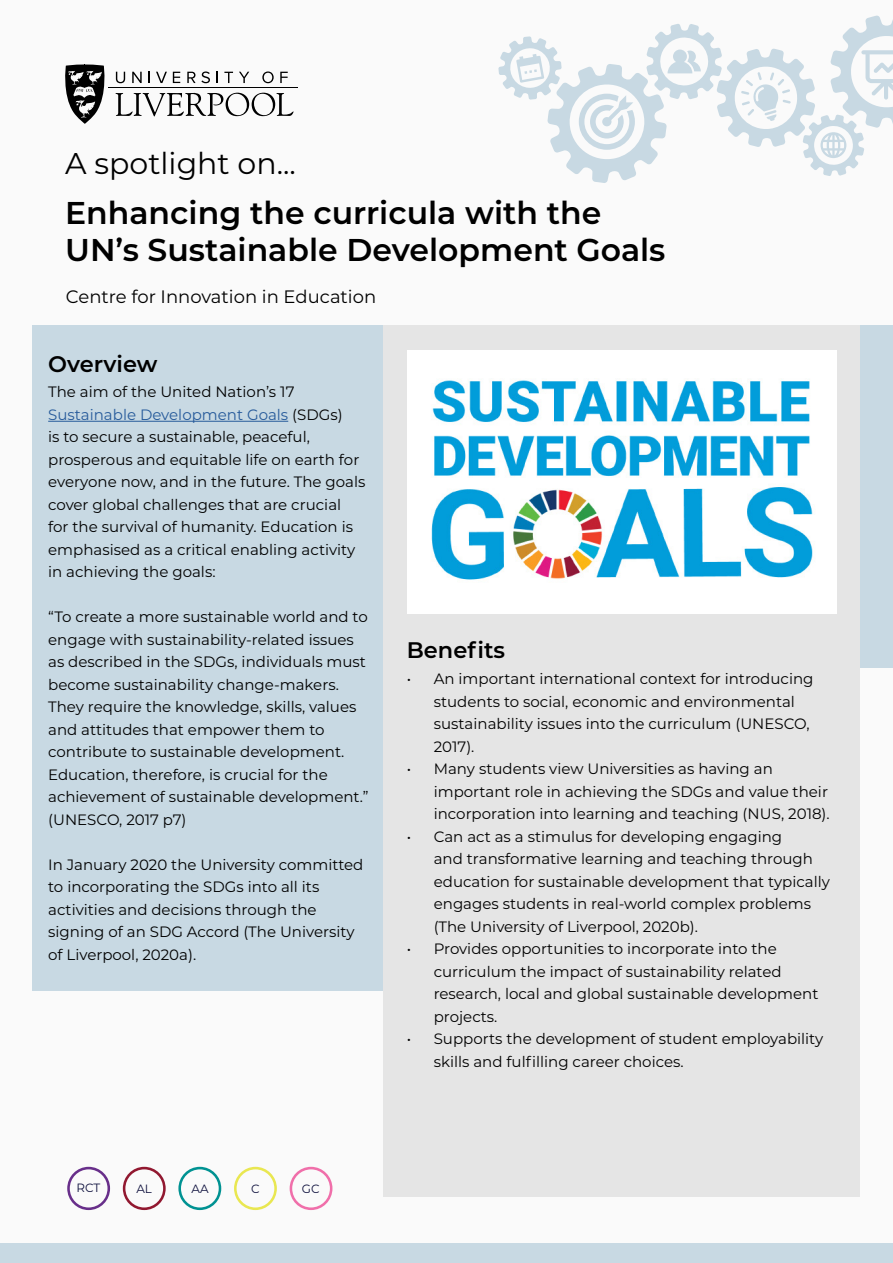
<style>
.page{position:relative;width:893px;height:1263px;background:#fafafa}
.page>*{position:absolute;margin:0;border:0;box-sizing:border-box;transform-origin:0 0}
.t1{font:600 31.5px "Montserrat";color:#000}
.Designing{font:30px "Montserrat";color:#000}
.Sub_heading{font:600 22.5px "Montserrat";color:#000}
.CIE{font:18px "Montserrat";color:#000}
.Paragraph{font:15px/22.5px "Montserrat";color:#000}
.t2{font:12px "Montserrat";color:#0e103d}
.s1{color:#275b9b}
</style>
<div class="page">
<div style="left:0;top:1244px;width:892px;height:19px;background:#c8d9e3"></div>
<div style="left:32px;top:325px;width:352px;height:666px;background:#c8d9e3"></div>
<div style="left:384px;top:325px;width:476px;height:871px;background:#e5e5e5"></div>
<div style="left:860px;top:325px;width:33px;height:342px;background:#c8d9e3"></div>
<div style="left:407px;top:350px;width:430px;height:264px;background:#fff"></div>
<img style="left:431px;top:378px;width:382px;height:202px">
<svg style="left:498px;top:15px;width:395px;height:168px"></svg>
<svg style="left:65px;top:64px;width:40px;height:60px"></svg>
<hr style="left:108px;top:88px;width:190px;height:1px;background:#000">
<svg style="left:173px;top:72px;width:7px;height:11px"></svg>
<svg style="left:156px;top:72px;width:11px;height:11px"></svg>
<svg style="left:132px;top:72px;width:10px;height:11px"></svg>
<svg style="left:116px;top:72px;width:9px;height:11px"></svg>
<svg style="left:280px;top:72px;width:8px;height:11px"></svg>
<svg style="left:239px;top:72px;width:10px;height:11px"></svg>
<svg style="left:224px;top:72px;width:9px;height:11px"></svg>
<svg style="left:262px;top:71px;width:12px;height:12px"></svg>
<svg style="left:216px;top:72px;width:2px;height:11px"></svg>
<svg style="left:187px;top:71px;width:23px;height:12px"></svg>
<svg style="left:115px;top:92px;width:178px;height:24px"></svg>
<div style="left:67px;top:1167px;width:43px;height:43px;border:3px solid #682f8a;border-radius:50%"></div>
<div style="left:123px;top:1167px;width:43px;height:43px;border:3px solid #911830;border-radius:50%"></div>
<svg style="left:178px;top:1167px;width:43px;height:43px"></svg>
<div style="left:234px;top:1167px;width:43px;height:43px;border:3px solid #e9e751;border-radius:50%"></div>
<div style="left:290px;top:1167px;width:42px;height:43px;border:3px solid #f06faa;border-radius:50%"></div>
<hr style="left:48px;top:421px;width:240px;height:1px;background:#275b9b">
<h1 class="Designing" style="left:65px;top:142px;width:232px">A spotlight on...</h1>
<h2 class="t1" style="left:65px;top:190px;width:538px">Enhancing the curricula with the</h2>
<h2 class="t1" style="left:65px;top:228px;width:602px">UN’s Sustainable Development Goals</h2>
<h3 class="CIE" style="left:66px;top:285px;width:312px">Centre for Innovation in Education</h3>
<h4 class="Sub_heading" style="left:48px;top:348px;width:111px">Overview</h4>
<p class="Paragraph" style="left:48px;top:380px;width:248px">The aim of the United Nation’s 17</p>
<p class="Paragraph" style="left:48px;top:403px;width:319px"><span class="s1">Sustainable Development Goals</span> (SDGs)<br>is to secure a sustainable, peaceful, prosperous and equitable life on earth for everyone now, and in the future. The goals cover global challenges that are crucial<br>for the survival of humanity. Education is emphasised as a critical enabling activity in achieving the goals:</p>
<p class="Paragraph" style="left:48px;top:605px;width:322px">“To create a more sustainable world and to engage with sustainability-related issues as described in the SDGs, individuals must become sustainability change-makers.<br>They require the knowledge, skills, values and attitudes that empower them to contribute to sustainable development.<br>Education, therefore, is crucial for the achievement of sustainable development.” (UNESCO, 2017 p7)</p>
<p class="Paragraph" style="left:48px;top:853px;width:317px">In January 2020 the University committed to incorporating the SDGs into all its activities and decisions through the signing of an SDG Accord (The University of Liverpool, 2020a).</p>
<h4 class="Sub_heading" style="left:407px;top:634px;width:100px">Benefits</h4>
<p class="Paragraph" style="left:434px;top:667px;width:381px;text-indent:-27px">• An important international context for introducing students to social, economic and environmental sustainability issues into the curriculum (UNESCO, 2017).</p>
<p class="Paragraph" style="left:434px;top:757px;width:397px;text-indent:-27px">• Many students view Universities as having an important role in achieving the SDGs and value their incorporation into learning and teaching (NUS, 2018).</p>
<p class="Paragraph" style="left:434px;top:825px;width:398px;text-indent:-27px">• Can act as a stimulus for developing engaging<br>and transformative learning and teaching through education for sustainable development that typically engages students in real-world complex problems (The University of Liverpool, 2020b).</p>
<p class="Paragraph" style="left:434px;top:937px;width:386px;text-indent:-27px">• Provides opportunities to incorporate into the curriculum the impact of sustainability related research, local and global sustainable development projects.</p>
<p class="Paragraph" style="left:434px;top:1027px;width:391px;text-indent:-27px">• Supports the development of student employability skills and fulfilling career choices.</p>
<p class="t2" style="left:77px;top:1180px;width:25px">RCT</p>
<p class="t2" style="left:136px;top:1180px;width:17px">AL</p>
<p class="t2" style="left:192px;top:1180px;width:19px">AA</p>
<p class="t2" style="left:251px;top:1180px;width:10px">C</p>
<p class="t2" style="left:302px;top:1180px;width:19px">GC</p>
</div>
